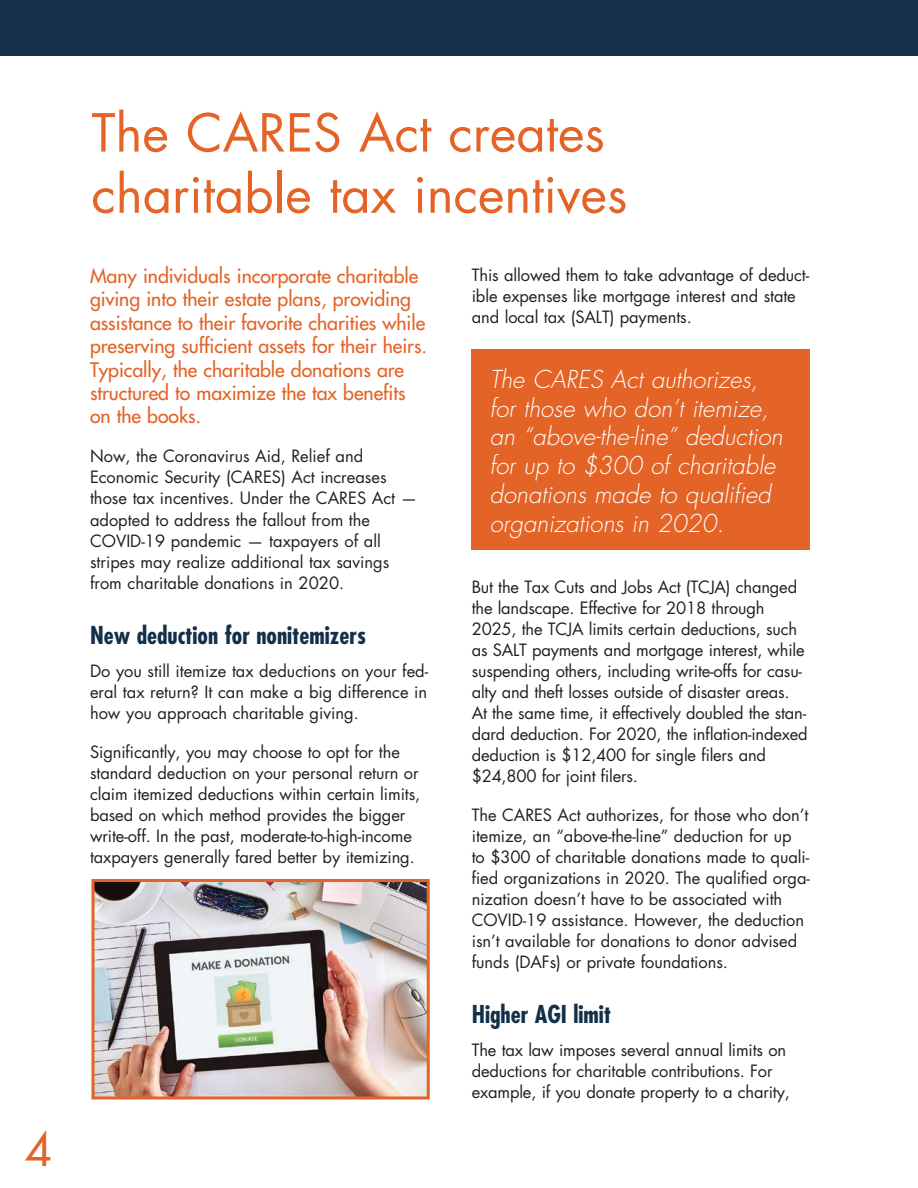
<style>
.page{position:relative;width:918px;height:1188px;background:#fff}
.page>*{position:absolute;margin:0;border:0;box-sizing:border-box;transform-origin:0 0}
.t1{font:51px/61.2px "Futura Std";color:#e46326}
.t2{font:45px "Futura Std";color:#e46326}
.t3{font:italic 300 24px/28.8px "Futura Std";color:#fff}
.t4{font:700 condensed 24px "Futura Std";color:#142f49}
.t5{font:500 19.5px/23.4px "Futura Std";color:#e46326}
.t6{font:16.5px/21px "Futura Std";letter-spacing:-.005em;color:#231f20}
</style>
<div class="page">
<div style="left:0;top:0;width:918px;height:55px;background:#142f49"></div>
<img style="left:96px;top:883px;width:330px;height:213px">
<div style="left:92px;top:879px;width:338px;height:221px;border:3px solid #e46326"></div>
<div style="left:472px;top:350px;width:338px;height:200px;background:#e46326"></div>
<h2 class="t2" style="left:25px;top:1120px;width:29px">4</h2>
<h1 class="t1" style="left:92px;top:103px;width:537px">The CARES Act creates charitable tax incentives</h1>
<p class="t5" style="left:90px;top:264px;width:339px">Many individuals incorporate charitable giving into their estate plans, providing assistance to their favorite charities while preserving sufficient assets for their heirs.<br>Typically, the charitable donations are structured to maximize the tax benefits on the books.</p>
<p class="t6" style="left:90px;top:446px;width:329px">Now, the Coronavirus Aid, Relief and Economic Security (CARES) Act increases those tax incentives. Under the CARES Act — adopted to address the fallout from the COVID-19 pandemic — taxpayers of all stripes may realize additional tax savings from charitable donations in 2020.</p>
<h3 class="t4" style="left:90px;top:620px;width:278px">New deduction for nonitemizers</h3>
<p class="t6" style="left:90px;top:661px;width:340px;text-align:justify">Do you still itemize tax deductions on your fed&shy;eral tax return? It can make a big difference in how you approach charitable giving.</p>
<p class="t6" style="left:90px;top:742px;width:332px">Significantly, you may choose to opt for the standard deduction on your personal return or claim itemized deductions within certain limits, based on which method provides the bigger write-off. In the past, moderate-to-high-income taxpayers generally fared better by itemizing.</p>
<p class="t6" style="left:472px;top:264px;width:339px">This allowed them to take advantage of deduct&shy;ible expenses like mortgage interest and state and local tax (SALT) payments.</p>
<h3 class="t3" style="left:490px;top:365px;width:294px">The CARES Act authorizes, for those who don’t itemize, an “above-the-line” deduction for up to $300 of charitable donations made to qualified organizations in 2020.</h3>
<p class="t6" style="left:472px;top:576px;width:338px">But the Tax Cuts and Jobs Act (TCJA) changed the landscape. Effective for 2018 through 2025, the TCJA limits certain deductions, such as SALT payments and mortgage interest, while suspending others, including write-offs for casu&shy;alty and theft losses outside of disaster areas.<br>At the same time, it effectively doubled the stan&shy;dard deduction. For 2020, the inflation-indexed deduction is $12,400 for single filers and $24,800 for joint filers.</p>
<p class="t6" style="left:472px;top:804px;width:340px">The CARES Act authorizes, for those who don’t itemize, an “above-the-line” deduction for up<br>to $300 of charitable donations made to quali&shy;fied organizations in 2020. The qualified orga&shy;nization doesn’t have to be associated with COVID-19 assistance. However, the deduction isn’t available for donations to donor advised funds (DAFs) or private foundations.</p>
<h3 class="t4" style="left:472px;top:999px;width:141px">Higher AGI limit</h3>
<p class="t6" style="left:472px;top:1040px;width:320px">The tax law imposes several annual limits on deductions for charitable contributions. For example, if you donate property to a charity,</p>
</div>
